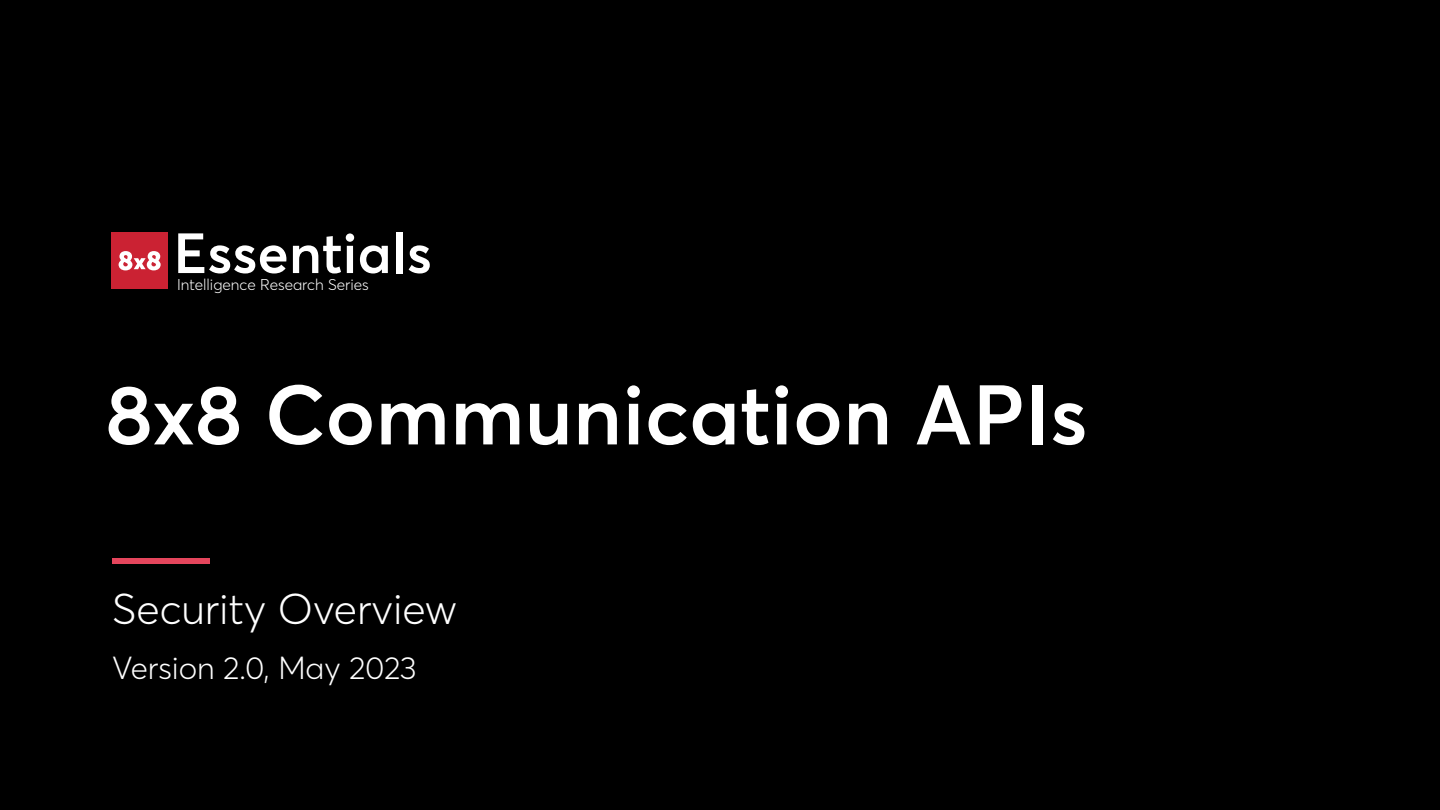
<style>
.page{position:relative;width:1440px;height:810px;background:#000}
.page>*{position:absolute;margin:0;border:0;box-sizing:border-box;transform-origin:0 0}
.t1{font:600 83.25px "Averta";color:#fff}
.t2{font:600 55.88px "Averta";color:#fff}
.t3{font:300 42.75px "Averta";color:#fff}
.t4{font:300 31.5px "Averta";color:#fff}
.t5{font:300 15.45px "Averta";color:#fff}
</style>
<div class="page">
<div style="left:111px;top:233px;width:57px;height:56px;background:#cb2233"></div>
<svg style="left:119px;top:251px;width:42px;height:19px"></svg>
<div style="left:112px;top:558px;width:98px;height:6px;background:#e5455c"></div>
<h2 class="t2" style="left:173px;top:214px;width:260px">Essentials</h2>
<p class="t5" style="left:177px;top:274px;width:193px">Intelligence Research Series</p>
<h1 class="t1" style="left:105px;top:357px;width:984px">8x8 Communication APIs</h1>
<h3 class="t3" style="left:112px;top:580px;width:347px">Security Overview</h3>
<h3 class="t4" style="left:112px;top:646px;width:306px">Version 2.0, May 2023</h3>
</div>
